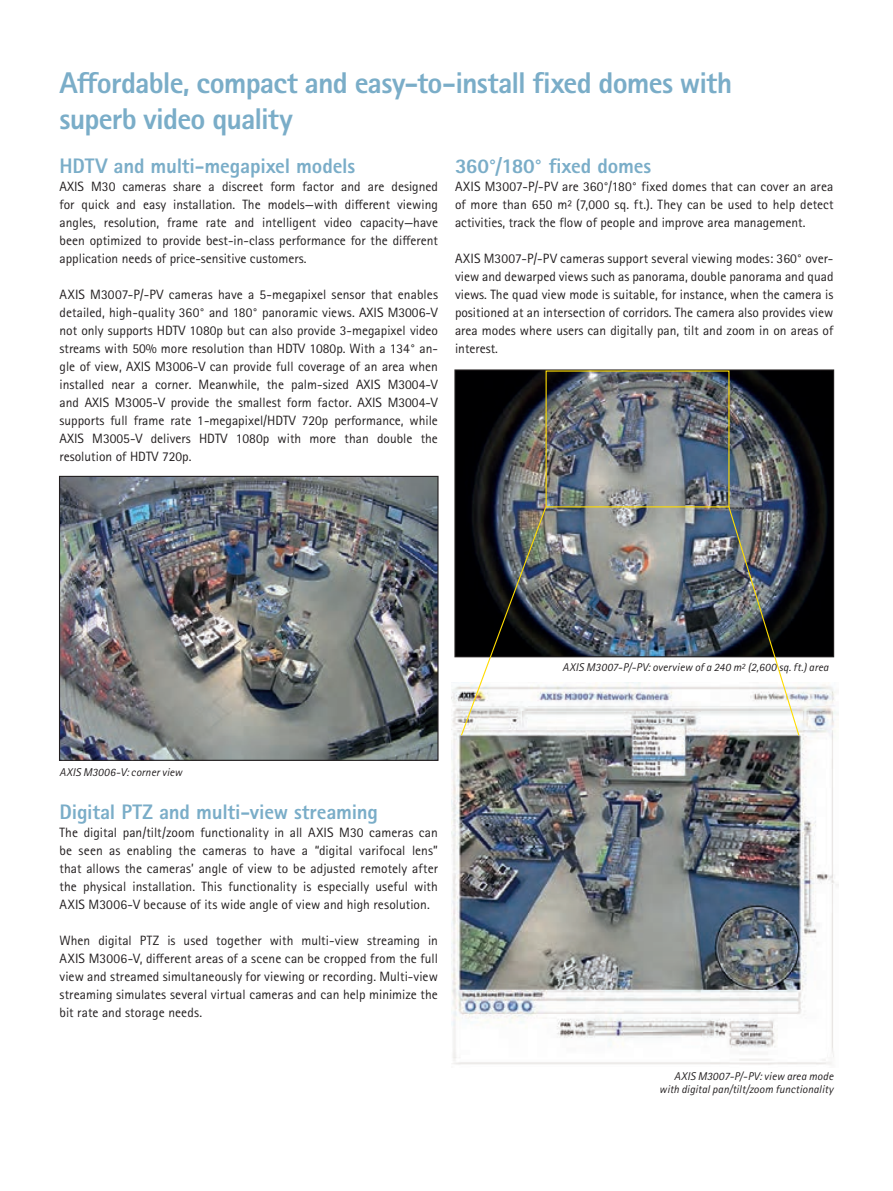
<style>
.page{position:relative;width:893px;height:1191px;background:#fff}
.page>*{position:absolute;margin:0;border:0;box-sizing:border-box;transform-origin:0 0}
.inside_text_bodycopy{font:800 30px/36px "Rotis Sans Serif Pro";letter-spacing:-.03em;color:#7aadc8}
.Inside_heading{font:800 21px "Rotis Sans Serif Pro";letter-spacing:-.01em;color:#7aadc8}
.inside_text_bodycopy-2{font:13.5px/18px "Rotis Sans Serif Pro";color:#231f20;text-align:justify}
.back_accessories_ite{font:italic 11.25px/13.5px "Rotis Sans Serif Pro";letter-spacing:.01em;color:#231f20;text-align:right}
</style>
<div class="page">
<img style="left:456px;top:371px;width:376px;height:284px">
<img style="left:452px;top:682px;width:386px;height:383px">
<img style="left:61px;top:478px;width:376px;height:281px">
<div style="left:59px;top:476px;width:380px;height:285px;border:1px solid #231f20"></div>
<div style="left:546px;top:370px;width:183px;height:137px;border:1px solid #ffdc01"></div>
<img style="left:460px;top:506px;width:87px;height:230px">
<img style="left:728px;top:506px;width:72px;height:230px">
<p class="inside_text_bodycopy" style="left:60px;top:65px;width:674px">Affordable, compact and easy-to-install fixed domes with superb video quality</p>
<p class="Inside_heading" style="left:60px;top:152px;width:297px">HDTV and multi-megapixel models</p>
<p class="inside_text_bodycopy-2" style="left:60px;top:177px;width:380px">AXIS M30 cameras share a discreet form factor and are designed for quick and easy installation. The models—with different viewing angles, resolution, frame rate and intelligent video capacity—have been optimized to provide best-in-class performance for the different application needs of price-sensitive customers.</p>
<p class="inside_text_bodycopy-2" style="left:60px;top:285px;width:380px">AXIS M3007-P/-PV cameras have a 5-megapixel sensor that enables detailed, high-quality 360° and 180° panoramic views. AXIS M3006-V not only supports HDTV 1080p but can also provide 3-megapixel video streams with 50% more resolution than HDTV 1080p. With a 134° an&shy;gle of view, AXIS M3006-V can provide full coverage of an area when installed near a corner. Meanwhile, the palm-sized AXIS M3004-V and AXIS M3005-V provide the smallest form factor. AXIS M3004-V supports full frame rate 1-megapixel/HDTV 720p performance, while AXIS M3005-V delivers HDTV 1080p with more than double the resolution of HDTV 720p.</p>
<p class="Inside_heading" style="left:455px;top:152px;width:198px">360°/180° fixed domes</p>
<p class="inside_text_bodycopy-2" style="left:455px;top:177px;width:380px">AXIS M3007-P/-PV are 360°/180° fixed domes that can cover an area of more than 650 m² (7,000 sq. ft.). They can be used to help detect activities, track the flow of people and improve area management.</p>
<p class="inside_text_bodycopy-2" style="left:455px;top:249px;width:380px">AXIS M3007-P/-PV cameras support several viewing modes: 360° over&shy;view and dewarped views such as panorama, double panorama and quad views. The quad view mode is suitable, for instance, when the camera is positioned at an intersection of corridors. The camera also provides view area modes where users can digitally pan, tilt and zoom in on areas of interest.</p>
<p class="back_accessories_ite" style="left:60px;top:765px;width:124px">AXIS M3006-V: corner view</p>
<p class="Inside_heading" style="left:60px;top:798px;width:320px">Digital PTZ and multi-view streaming</p>
<p class="inside_text_bodycopy-2" style="left:60px;top:823px;width:380px">The digital pan/tilt/zoom functionality in all AXIS M30 cameras can be seen as enabling the cameras to have a “digital varifocal lens” that allows the cameras’ angle of view to be adjusted remotely after the physical installation. This functionality is especially useful with AXIS M3006-V because of its wide angle of view and high resolution.</p>
<p class="inside_text_bodycopy-2" style="left:60px;top:931px;width:380px">When digital PTZ is used together with multi-view streaming in AXIS M3006-V, different areas of a scene can be cropped from the full view and streamed simultaneously for viewing or recording. Multi-view streaming simulates several virtual cameras and can help minimize the bit rate and storage needs.</p>
<p class="back_accessories_ite" style="left:563px;top:660px;width:268px">AXIS M3007-P/-PV: overview of a 240 m² (2,600 sq. ft.) area</p>
<p class="back_accessories_ite" style="left:659px;top:1069px;width:176px">AXIS M3007-P/-PV: view area mode with digital pan/tilt/zoom functionality</p>
</div>
